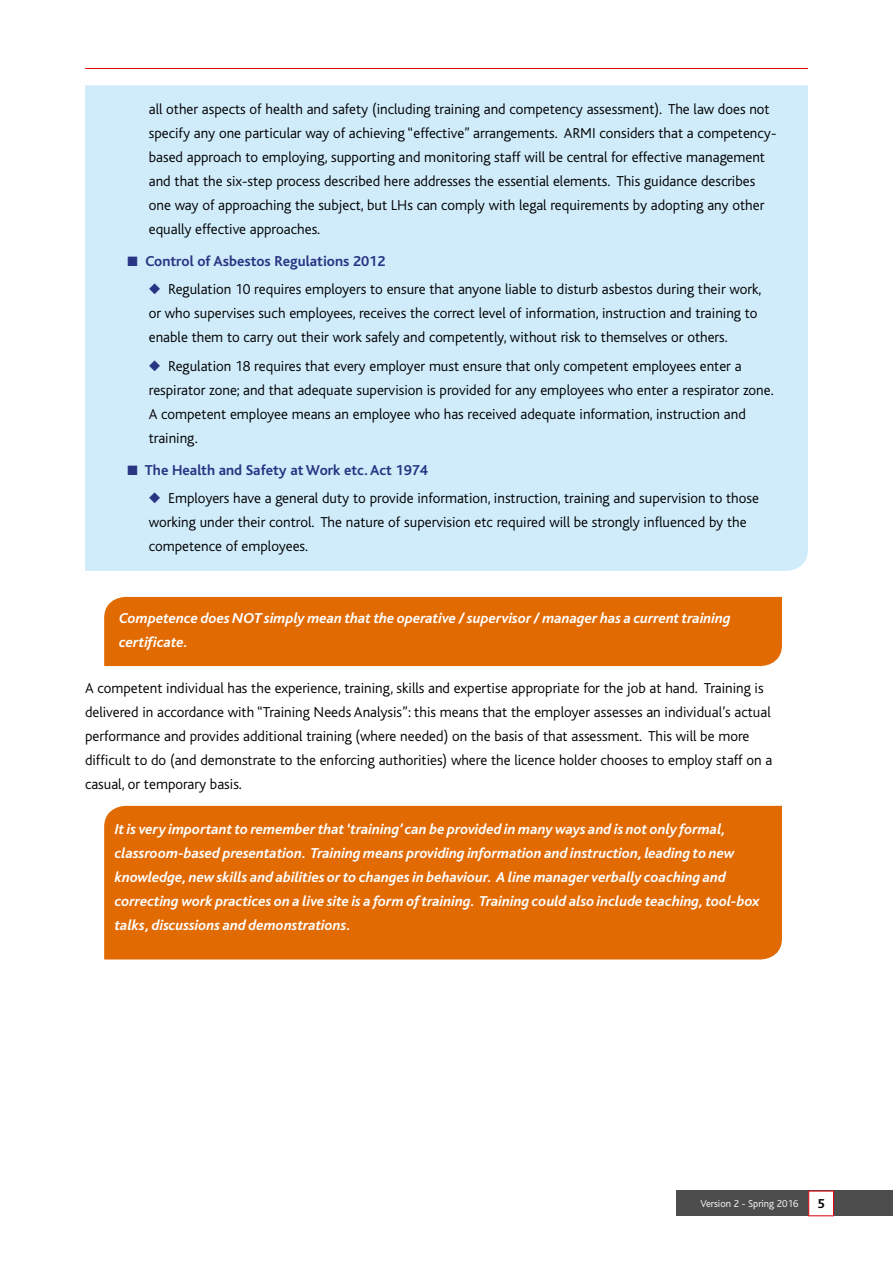
<style>
.page{position:relative;width:893px;height:1263px;background:#fff}
.page>*{position:absolute;margin:0;border:0;box-sizing:border-box;transform-origin:0 0}
.t1{font:300 15px/24px "Bliss";color:#000}
.t2{font:italic 700 15px/24px "Bliss";color:#fff}
.t3{font:700 15px "Bliss";color:#283583}
.t4{font:700 13.5px "Bliss";color:#000}
.t5{font:300 10.5px "Bliss";color:#fff}
.s1{color:#283583}
</style>
<div class="page">
<div style="left:104px;top:806px;width:678px;height:153px;background:#e16a03"></div>
<div style="left:104px;top:597px;width:678px;height:69px;background:#e16a03"></div>
<div style="left:676px;top:1191px;width:217px;height:25px;background:#4d4d4d"></div>
<div style="left:808px;top:1191px;width:26px;height:25px;background:#fff;border:1px solid #e30613"></div>
<div style="left:85px;top:85px;width:723px;height:486px;background:#d0ecfb"></div>
<hr style="left:85px;top:68px;width:723px;height:1px;background:#e30613">
<p class="t1" style="left:149px;top:97px;width:629px">all other aspects of health and safety (including training and competency assessment). The law does not specify any one particular way of achieving “effective” arrangements. ARMI considers that a competency&shy;based approach to employing, supporting and monitoring staff will be central for effective management and that the six-step process described here addresses the essential elements. This guidance describes one way of approaching the subject, but LHs can comply with legal requirements by adopting any other equally effective approaches.</p>
<p class="t3" style="left:128px;top:253px;width:259px">■ Control of Asbestos Regulations 2012</p>
<p class="t1" style="left:149px;top:278px;width:614px"><span class="s1">◆</span> Regulation 10 requires employers to ensure that anyone liable to disturb asbestos during their work, or who supervises such employees, receives the correct level of information, instruction and training to enable them to carry out their work safely and competently, without risk to themselves or others.</p>
<p class="t1" style="left:149px;top:354px;width:626px"><span class="s1">◆</span> Regulation 18 requires that every employer must ensure that only competent employees enter a respirator zone; and that adequate supervision is provided for any employees who enter a respirator zone.<br>A competent employee means an employee who has received adequate information, instruction and training.</p>
<p class="t3" style="left:128px;top:462px;width:302px">■ The Health and Safety at Work etc. Act 1974</p>
<p class="t1" style="left:149px;top:487px;width:612px"><span class="s1">◆</span> Employers have a general duty to provide information, instruction, training and supervision to those working under their control. The nature of supervision etc required will be strongly influenced by the competence of employees.</p>
<p class="t2" style="left:119px;top:607px;width:613px">Competence does NOT simply mean that the operative / supervisor / manager has a current training certificate.</p>
<p class="t1" style="left:85px;top:676px;width:689px">A competent individual has the experience, training, skills and expertise appropriate for the job at hand. Training is delivered in accordance with “Training Needs Analysis”: this means that the employer assesses an individual’s actual performance and provides additional training (where needed) on the basis of that assessment. This will be more difficult to do (and demonstrate to the enforcing authorities) where the licence holder chooses to employ staff on a casual, or temporary basis.</p>
<p class="t2" style="left:115px;top:817px;width:646px">It is very important to remember that ‘training’ can be provided in many ways and is not only formal, classroom-based presentation. Training means providing information and instruction, leading to new knowledge, new skills and abilities or to changes in behaviour. A line manager verbally coaching and correcting work practices on a live site is a form of training. Training could also include teaching, tool-box talks, discussions and demonstrations.</p>
<p class="t5" style="left:700px;top:1198px;width:99px">Version 2 - Spring 2016</p>
<p class="t4" style="left:817px;top:1196px;width:9px">5</p>
</div>
